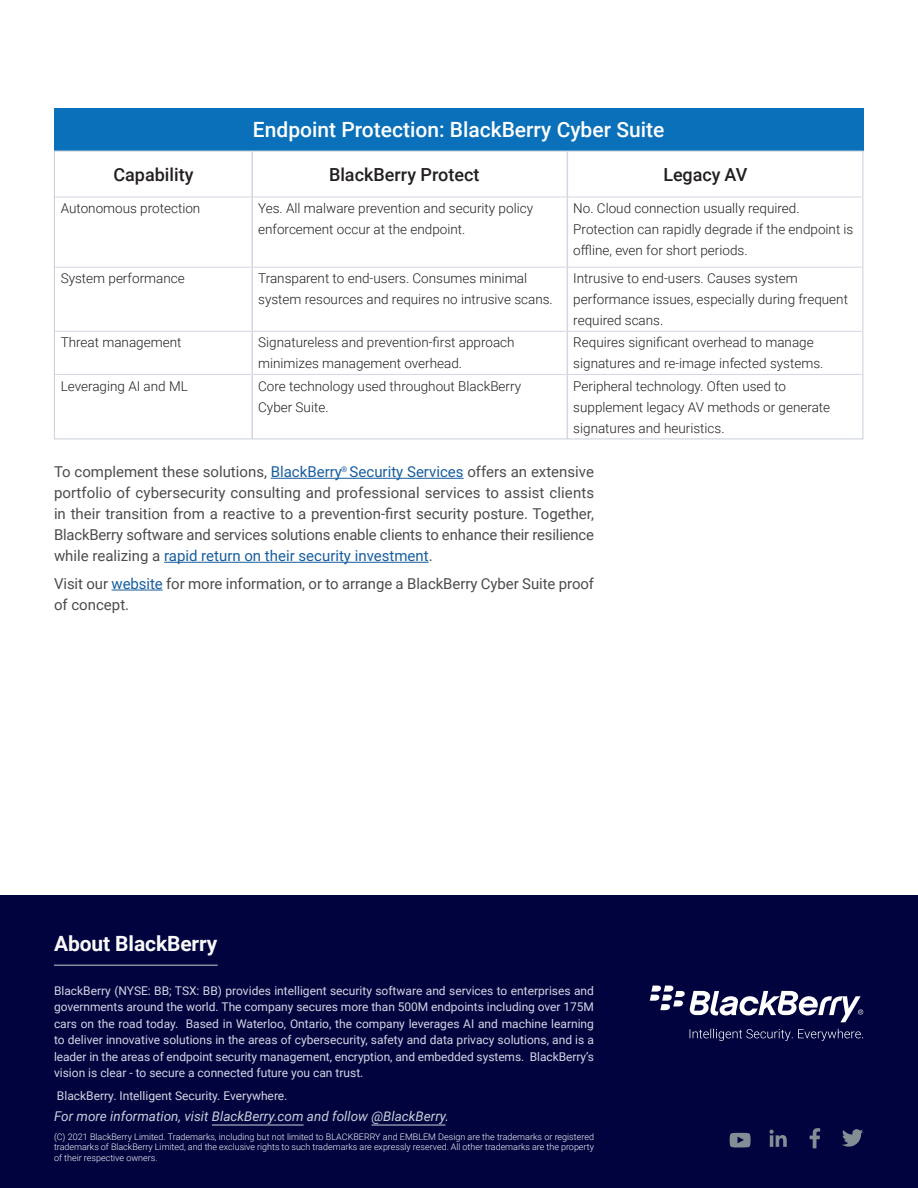
<style>
.page{position:relative;width:918px;height:1188px;background:#fff}
.page>*{position:absolute;margin:0;border:0;box-sizing:border-box;transform-origin:0 0}
.t1{font:500 21px "Roboto";color:#fff}
.t2{font:700 21px "Roboto";letter-spacing:-.005em;color:#f9f9fa}
.t3{font:500 18px "Roboto";color:#231f20}
.Body{font:15px/21px "Roboto";letter-spacing:-.005em;color:#4b4c4d;text-align:justify}
.t4{font:300 13.5px/21px "Roboto";color:#231f20}
.t5{font:italic 13.5px "Roboto";color:#c8cfda}
.t6{font:12px/16.5px "Roboto";color:#d5d5e4;text-align:justify}
.t7{font:300 9px/10.5px "Roboto";color:#f9f9fa;text-align:justify}
.Body-2{font:7.8px "Roboto";color:#175d9e}
.s1{color:#175d9e}
</style>
<div class="page">
<div style="left:0;top:895px;width:918px;height:293px;background:#00033e"></div>
<svg style="left:810px;top:1128px;width:10px;height:20px"></svg>
<svg style="left:842px;top:1129px;width:21px;height:18px"></svg>
<svg style="left:770px;top:1130px;width:17px;height:17px"></svg>
<svg style="left:729px;top:1133px;width:22px;height:15px"></svg>
<hr style="left:54px;top:965px;width:164px;height:1px;background:#838d96">
<hr style="left:212px;top:1125px;width:92px;height:1px;background:#c8cfda">
<hr style="left:372px;top:1125px;width:74px;height:1px;background:#c8cfda">
<svg style="left:650px;top:986px;width:213px;height:36px"></svg>
<svg style="left:690px;top:1029px;width:171px;height:9px"></svg>
<hr style="left:271px;top:478px;width:193px;height:1px;background:#175d9e">
<hr style="left:164px;top:562px;width:265px;height:1px;background:#175d9e">
<hr style="left:112px;top:590px;width:51px;height:1px;background:#175d9e">
<div style="left:54px;top:108px;width:810px;height:43px;background:#0970b9"></div>
<hr style="left:55px;top:197px;width:196px;height:1px;background:#d5d5e4">
<hr style="left:253px;top:197px;width:314px;height:1px;background:#d5d5e4">
<hr style="left:568px;top:197px;width:294px;height:1px;background:#d5d5e4">
<hr style="left:55px;top:267px;width:196px;height:1px;background:#d5d5e4">
<hr style="left:253px;top:267px;width:314px;height:1px;background:#d5d5e4">
<hr style="left:568px;top:267px;width:294px;height:1px;background:#d5d5e4">
<hr style="left:55px;top:331px;width:196px;height:1px;background:#d5d5e4">
<hr style="left:253px;top:331px;width:314px;height:1px;background:#d5d5e4">
<hr style="left:568px;top:331px;width:294px;height:1px;background:#d5d5e4">
<hr style="left:55px;top:374px;width:196px;height:1px;background:#d5d5e4">
<hr style="left:253px;top:374px;width:314px;height:1px;background:#d5d5e4">
<hr style="left:568px;top:374px;width:294px;height:1px;background:#d5d5e4">
<hr style="left:251px;top:151px;width:2px;height:46px;background:#d5d5e4">
<hr style="left:567px;top:151px;width:1px;height:46px;background:#d5d5e4">
<hr style="left:251px;top:197px;width:2px;height:70px;background:#d5d5e4">
<hr style="left:567px;top:197px;width:1px;height:70px;background:#d5d5e4">
<hr style="left:251px;top:267px;width:2px;height:64px;background:#d5d5e4">
<hr style="left:567px;top:267px;width:1px;height:64px;background:#d5d5e4">
<hr style="left:251px;top:331px;width:2px;height:43px;background:#d5d5e4">
<hr style="left:567px;top:331px;width:1px;height:43px;background:#d5d5e4">
<hr style="left:251px;top:374px;width:2px;height:65px;background:#d5d5e4">
<hr style="left:567px;top:374px;width:1px;height:65px;background:#d5d5e4">
<p class="t1" style="left:253px;top:115px;width:413px">Endpoint Protection: BlackBerry Cyber Suite</p>
<p class="t3" style="left:113px;top:162px;width:82px">Capability</p>
<p class="t3" style="left:329px;top:162px;width:152px">BlackBerry Protect</p>
<p class="t3" style="left:663px;top:162px;width:86px">Legacy AV</p>
<p class="t4" style="left:61px;top:197px;width:141px">Autonomous protection</p>
<p class="t4" style="left:258px;top:197px;width:276px">Yes. All malware prevention and security policy enforcement occur at the endpoint.</p>
<p class="t4" style="left:573px;top:197px;width:282px">No. Cloud connection usually required.<br>Protection can rapidly degrade if the endpoint is offline, even for short periods.</p>
<p class="t4" style="left:61px;top:268px;width:126px">System performance</p>
<p class="t4" style="left:258px;top:268px;width:296px">Transparent to end-users. Consumes minimal system resources and requires no intrusive scans.</p>
<p class="t4" style="left:573px;top:268px;width:276px">Intrusive to end-users. Causes system performance issues, especially during frequent required scans.</p>
<p class="t4" style="left:61px;top:332px;width:122px">Threat management</p>
<p class="t4" style="left:258px;top:332px;width:258px">Signatureless and prevention-first approach minimizes management overhead.</p>
<p class="t4" style="left:573px;top:332px;width:252px">Requires significant overhead to manage signatures and re-image infected systems.</p>
<p class="t4" style="left:61px;top:375px;width:129px">Leveraging AI and ML</p>
<p class="t4" style="left:258px;top:375px;width:265px">Core technology used throughout BlackBerry<br>Cyber Suite.</p>
<p class="t4" style="left:573px;top:375px;width:258px">Peripheral technology. Often used to supplement legacy AV methods or generate signatures and heuristics.</p>
<p class="Body" style="left:54px;top:461px;width:542px">To complement these solutions, <span class="s1">BlackBerry Security Services</span> offers an extensive portfolio of cybersecurity consulting and professional services to assist clients in their transition from a reactive to a prevention-first security posture. Together, BlackBerry software and services solutions enable clients to enhance their resilience while realizing a <span class="s1">rapid return on their security investment</span>.</p>
<p class="Body" style="left:54px;top:573px;width:542px">Visit our <span class="s1">website</span> for more information, or to arrange a BlackBerry Cyber Suite proof of concept.</p>
<p class="Body-2" style="left:341px;top:463px;width:8px">®</p>
<h1 class="t2" style="left:54px;top:929px;width:165px">About BlackBerry</h1>
<p class="t6" style="left:54px;top:982px;width:542px">BlackBerry (NYSE: BB; TSX: BB) provides intelligent security software and services to enterprises and governments around the world. The company secures more than 500M endpoints including over 175M cars on the road today. Based in Waterloo, Ontario, the company leverages AI and machine learning to deliver innovative solutions in the areas of cybersecurity, safety and data privacy solutions, and is a leader in the areas of endpoint security management, encryption, and embedded systems. BlackBerry’s vision is clear - to secure a connected future you can trust.</p>
<p class="t6" style="left:57px;top:1087px;width:232px">BlackBerry. Intelligent Security. Everywhere.</p>
<p class="t5" style="left:54px;top:1106px;width:397px">For more information, visit BlackBerry.com and follow @BlackBerry.</p>
<p class="t7" style="left:54px;top:1131px;width:542px">(C) 2021 BlackBerry Limited. Trademarks, including but not limited to BLACKBERRY and EMBLEM Design are the trademarks or registered trademarks of BlackBerry Limited, and the exclusive rights to such trademarks are expressly reserved. All other trademarks are the property of their respective owners.</p>
</div>
